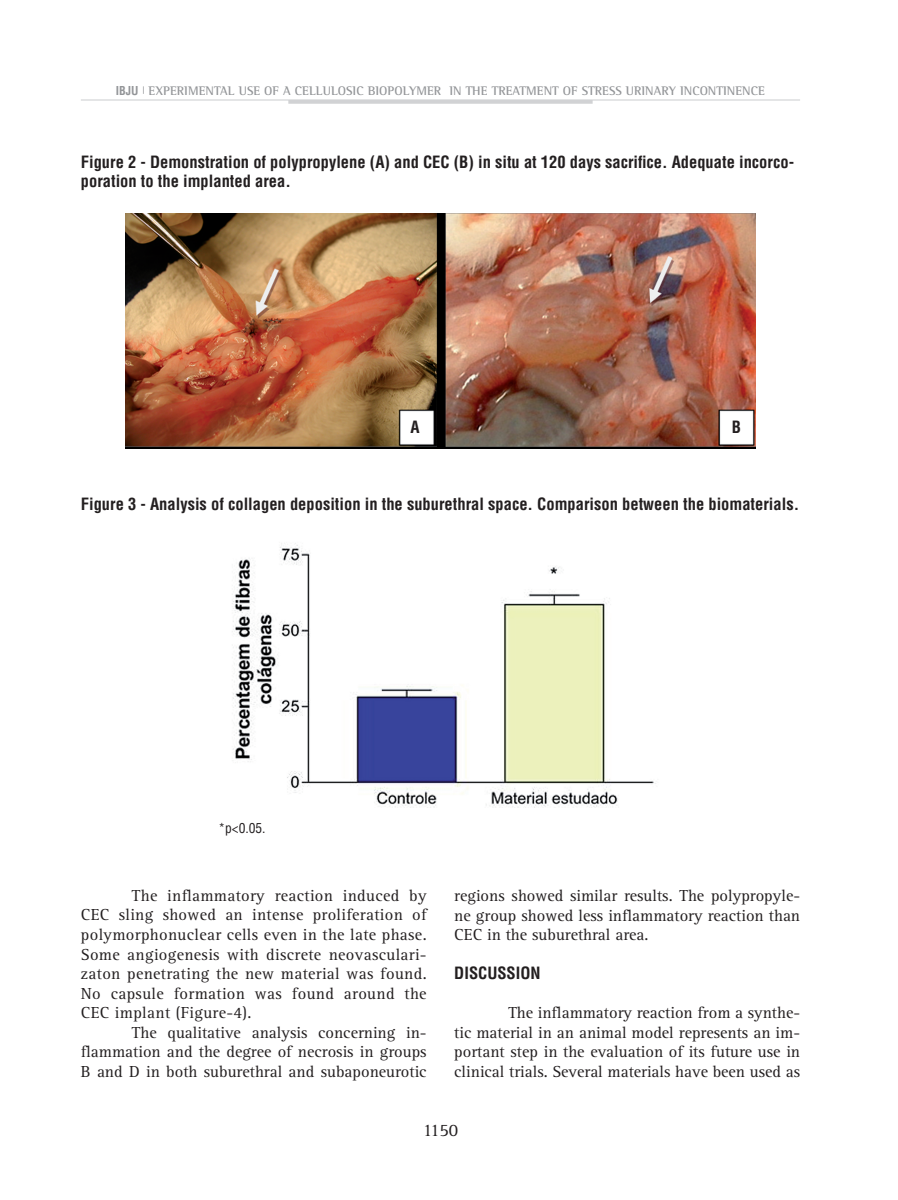
<style>
.page{position:relative;width:898px;height:1200px;background:#fff}
.page>*{position:absolute;margin:0;border:0;box-sizing:border-box;transform-origin:0 0}
.t1{font:18px "Rotis Serif";color:#231f20}
.t2{font:16.5px/19.5px "Rotis Serif";color:#231f20;text-align:justify}
.t3{font:700 condensed 16.5px/19.5px "Helvetica";color:#231f20}
.t4{font:condensed 13.5px "Helvetica";color:#231f20}
.t5{font:700 12.75px "Rotis Semi Serif";color:#939598}
.s1{font-family:"Helvetica";font-stretch:condensed;font-size:12px}
</style>
<div class="page">
<hr style="left:81px;top:99px;width:718px;height:2px;background:#dcdddf">
<hr style="left:288px;top:100px;width:304px;height:4px;background:#d1d2d4">
<img style="left:125px;top:213px;width:630px;height:235px">
<div style="left:401px;top:416px;width:27px;height:20px;background:#fff"></div>
<div style="left:722px;top:416px;width:27px;height:20px;background:#fff"></div>
<img style="left:232px;top:543px;width:424px;height:263px">
<p class="t5" style="left:116px;top:83px;width:649px"><span class="s1">ibju</span> <sup>|</sup> EXPERIMENTAL USE OF A CELLULOSIC BIOPOLYMER IN THE TREATMENT OF STRESS URINARY INCONTINENCE</p>
<p class="t3" style="left:81px;top:152px;width:714px">Figure 2 - Demonstration of polypropylene (A) and CEC (B) in situ at 120 days sacrifice. Adequate incorco&shy;poration to the implanted area.</p>
<p class="t3" style="left:410px;top:417px;width:11px">A</p>
<p class="t3" style="left:731px;top:417px;width:11px">B</p>
<p class="t3" style="left:81px;top:494px;width:719px">Figure 3 - Analysis of collagen deposition in the suburethral space. Comparison between the biomaterials.</p>
<p class="t4" style="left:218px;top:819px;width:49px">*p&lt;0.05.</p>
<p class="t2" style="left:81px;top:886px;width:347px;text-indent:51px">The inflammatory reaction induced by CEC sling showed an intense proliferation of polymorphonuclear cells even in the late phase.<br>Some angiogenesis with discrete neovasculari&shy;zaton penetrating the new material was found.<br>No capsule formation was found around the CEC implant (Figure-4).</p>
<p class="t2" style="left:81px;top:1022px;width:347px;text-indent:51px">The qualitative analysis concerning in&shy;flammation and the degree of necrosis in groups B and D in both suburethral and subaponeurotic</p>
<p class="t2" style="left:454px;top:886px;width:347px">regions showed similar results. The polypropyle&shy;ne group showed less inflammatory reaction than CEC in the suburethral area.</p>
<p class="t3" style="left:454px;top:962px;width:85px">DISCUSSION</p>
<p class="t2" style="left:454px;top:1003px;width:347px;text-indent:54px">The inflammatory reaction from a synthe&shy;tic material in an animal model represents an im&shy;portant step in the evaluation of its future use in clinical trials. Several materials have been used as</p>
<p class="t1" style="left:422px;top:1119px;width:37px">1150</p>
</div>
